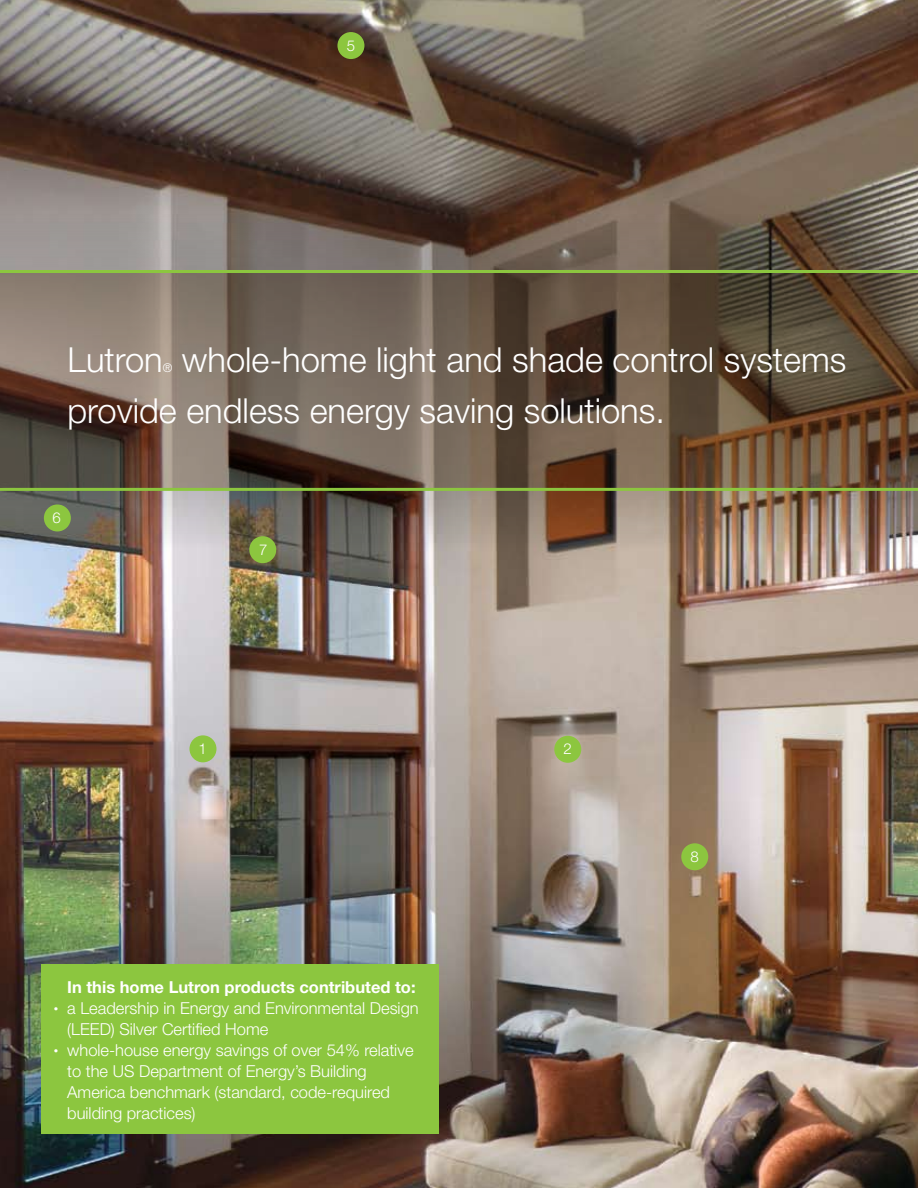
<style>
.page{position:relative;width:918px;height:1188px;background:#fff}
.page>*{position:absolute;margin:0;border:0;box-sizing:border-box;transform-origin:0 0}
.t1{font:300 34.5px/51px "Helvetica Neue LT Std";color:#fff}
.t2{font:300 16.5px/21px "Helvetica Neue LT Std";color:#fff}
.t3{font:700 16.5px "Helvetica Neue LT Std";color:#fff}
.t4{font:300 15px "Helvetica Neue LT Std";color:#fff}
.t5{font:300 12px "Helvetica Neue LT Std";color:#fff}
.s1{font-size:9px}
</style>
<div class="page">
<img style="left:0;top:0;width:918px;height:1188px">
<svg style="left:0;top:213px;width:918px;height:57px;background:#75685f"></svg>
<img style="left:0;top:491px;width:918px;height:57px">
<svg style="left:0;top:273px;width:918px;height:215px;background:#6a5849"></svg>
<hr style="left:0;top:270px;width:918px;height:3px;background:#8cc63f">
<hr style="left:0;top:488px;width:918px;height:3px;background:#8cc63f">
<div style="left:41px;top:964px;width:398px;height:170px;background:#8cc63f"></div>
<div style="left:189px;top:735px;width:27px;height:27px;background:#8cc63f;border-radius:50%"></div>
<div style="left:554px;top:736px;width:27px;height:27px;background:#8cc63f;border-radius:50%"></div>
<div style="left:44px;top:504px;width:27px;height:27px;background:#8cc63f;border-radius:50%"></div>
<div style="left:681px;top:843px;width:27px;height:27px;background:#8cc63f;border-radius:50%"></div>
<div style="left:337px;top:32px;width:27px;height:27px;background:#8cc63f;border-radius:50%"></div>
<div style="left:249px;top:536px;width:27px;height:27px;background:#8cc63f;border-radius:50%"></div>
<p class="t4" style="left:347px;top:37px;width:10px">5</p>
<h1 class="t1" style="left:68px;top:333px;width:780px;text-indent:114px">whole-home light and shade control systems provide endless energy saving solutions.</h1>
<h1 class="t1" style="left:68px;top:333px;width:97px">Lutron</h1>
<p class="t5" style="left:163px;top:360px;width:11px">®</p>
<p class="t4" style="left:53px;top:509px;width:10px">6</p>
<p class="t4" style="left:259px;top:541px;width:10px">7</p>
<p class="t4" style="left:199px;top:740px;width:10px">1</p>
<p class="t4" style="left:564px;top:740px;width:10px">2</p>
<p class="t4" style="left:691px;top:848px;width:10px">8</p>
<p class="t3" style="left:67px;top:977px;width:350px">In this home Lutron products contributed to:</p>
<p class="t2" style="left:67px;top:998px;width:353px;text-indent:-13px"><span class="s1">•</span> a Leadership in Energy and Environmental Design (LEED) Silver Certified Home</p>
<p class="t2" style="left:67px;top:1040px;width:348px;text-indent:-13px"><span class="s1">•</span> whole-house energy savings of over 54% relative to the US Department of Energy’s Building America benchmark (standard, code-required building practices)</p>
</div>
